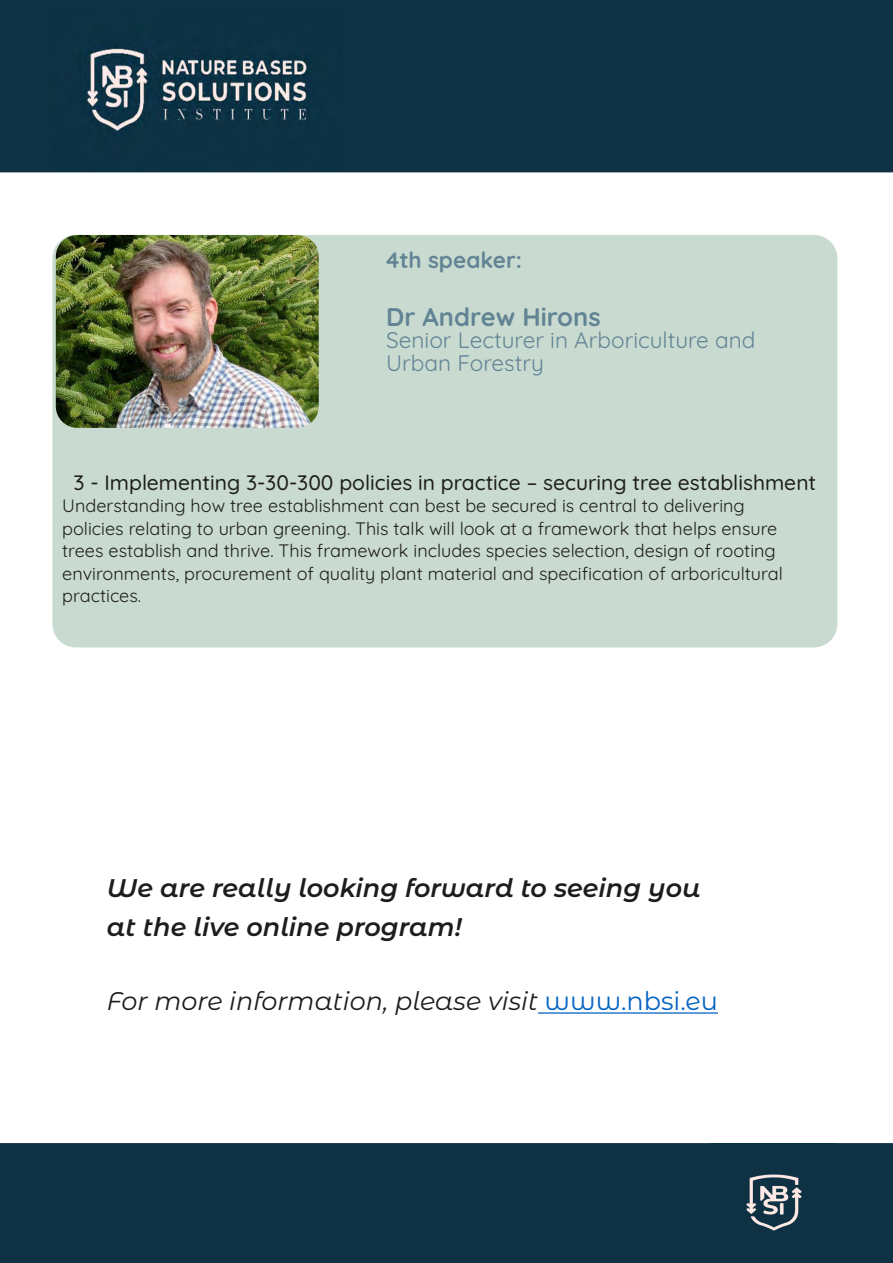
<style>
.page{position:relative;width:893px;height:1263px;background:#fff}
.page>*{position:absolute;margin:0;border:0;box-sizing:border-box;transform-origin:0 0}
.t1{font:italic 600 25.5px/39.6px "Montserrat Alternates";color:#1d1d1d}
.t2{font:italic 25.5px "Montserrat Alternates";color:#1d1d1d}
.t3{font:700 25.5px "Quicksand";color:#628495}
.t4{font:22.5px/22.5px "Quicksand";color:#628495}
.t5{font:700 22.5px "Quicksand";color:#628495}
.t6{font:500 21px "Quicksand";color:#1d1d1d}
.t7{font:18px/22.5px "Quicksand";color:#1d1d1d}
.s1{font-style:normal;color:#0563c1}
</style>
<div class="page">
<div style="left:52px;top:235px;width:785px;height:412px;background:#c9dbd0;border-radius:23px"></div>
<img style="left:56px;top:235px;width:263px;height:193px">
<hr style="left:538px;top:1012px;width:180px;height:2px;background:#0563c1">
<div style="left:0;top:1143px;width:893px;height:120px;background:#0e3244"></div>
<div style="left:0;top:0;width:893px;height:172px;background:#0e3244"></div>
<img style="left:710px;top:1143px;width:127px;height:118px">
<p class="t5" style="left:386px;top:243px;width:137px">4th speaker:</p>
<h1 class="t3" style="left:386px;top:297px;width:216px">Dr Andrew Hirons</h1>
<p class="t4" style="left:386px;top:327px;width:371px">Senior Lecturer in Arboriculture and<br>Urban Forestry</p>
<p class="t6" style="left:74px;top:466px;width:744px">3 - Implementing 3-30-300 policies in practice – securing tree establishment</p>
<p class="t7" style="left:62px;top:493px;width:722px">Understanding how tree establishment can best be secured is central to delivering policies relating to urban greening. This talk will look at a framework that helps ensure trees establish and thrive. This framework includes species selection, design of rooting environments, procurement of quality plant material and specification of arboricultural practices.</p>
<h1 class="t1" style="left:107px;top:867px;width:595px">We are really looking forward to seeing you at the live online program!</h1>
<h1 class="t2" style="left:107px;top:984px;width:613px">For more information, please visit <span class="s1">www.nbsi.eu</span></h1>
</div>
